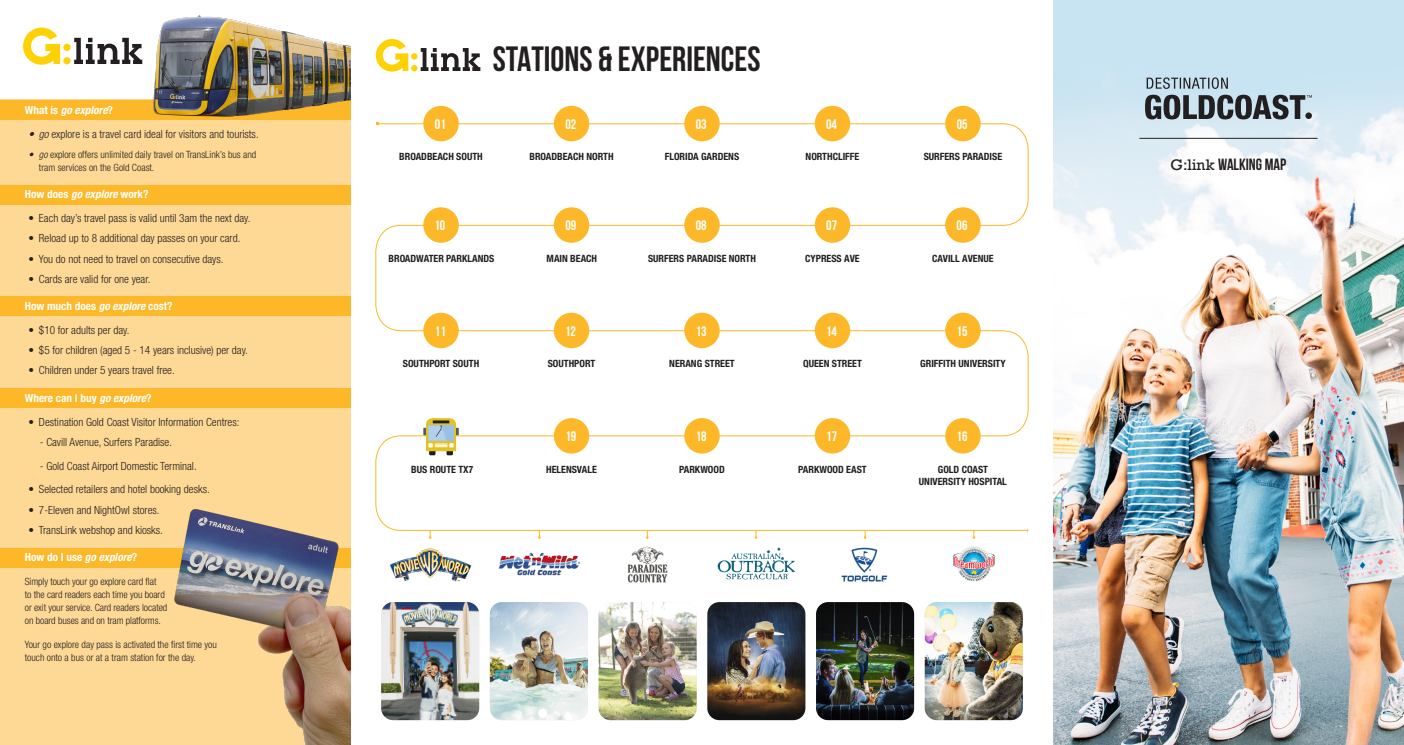
<style>
.page{position:relative;width:1404px;height:745px;background:#fff}
.page>*{position:absolute;margin:0;border:0;box-sizing:border-box;transform-origin:0 0}
.t1{font:700 35.12px "Bebas Neue";color:#231f20}
.t2{font:700 16.25px "Bebas Neue";color:#231f20}
.t3{font:700 13.75px "Bebas Neue";color:#fff}
.Body_Copy{font:300 condensed 11.25px "Helvetica Neue LT Std";color:#231f20}
.FAQ_Subhead{font:700 condensed 11.25px "Helvetica Neue LT Std";color:#fff}
.FAQ_Subhead-2{font:italic 700 condensed 11.25px "Helvetica Neue LT Std";color:#fff}
.Body_Copy-2{font:300 condensed 10px/13.1px "Helvetica Neue LT Std";color:#231f20}
.t4{font:700 condensed 10px "Helvetica Neue LT Std";color:#231f20}
.s1{font-style:normal}
.s2{font-style:italic}
.s3{font-family:"Rockwell";font-weight:400;font-size:14.38px}
</style>
<div class="page">
<svg style="left:375px;top:123px;width:654px;height:407px"></svg>
<img style="left:1053px;top:0;width:350px;height:744px">
<svg style="left:1144px;top:77px;width:167px;height:42px;background:#8d9ca5"></svg>
<div style="left:0;top:100px;width:351px;height:644px;background:#fed895"></div>
<div style="left:0;top:100px;width:351px;height:19px;background:#fcb828"></div>
<div style="left:0;top:184px;width:351px;height:20px;background:#fcb828"></div>
<div style="left:0;top:296px;width:351px;height:20px;background:#fcb828"></div>
<div style="left:0;top:388px;width:351px;height:19px;background:#fcb828"></div>
<div style="left:0;top:547px;width:351px;height:20px;background:#fcb828"></div>
<div style="left:423px;top:106px;width:36px;height:35px;background:#fcb828;border-radius:50%"></div>
<div style="left:423px;top:207px;width:36px;height:35px;background:#fcb828;border-radius:50%"></div>
<div style="left:423px;top:312px;width:36px;height:36px;background:#fcb828;border-radius:50%"></div>
<div style="left:553px;top:106px;width:36px;height:35px;background:#fcb828;border-radius:50%"></div>
<div style="left:553px;top:207px;width:36px;height:35px;background:#fcb828;border-radius:50%"></div>
<div style="left:553px;top:312px;width:36px;height:36px;background:#fcb828;border-radius:50%"></div>
<div style="left:553px;top:418px;width:36px;height:35px;background:#fcb828;border-radius:50%"></div>
<div style="left:684px;top:106px;width:35px;height:35px;background:#fcb828;border-radius:50%"></div>
<div style="left:684px;top:207px;width:35px;height:35px;background:#fcb828;border-radius:50%"></div>
<div style="left:684px;top:312px;width:35px;height:36px;background:#fcb828;border-radius:50%"></div>
<div style="left:684px;top:418px;width:35px;height:35px;background:#fcb828;border-radius:50%"></div>
<div style="left:814px;top:106px;width:36px;height:35px;background:#fcb828;border-radius:50%"></div>
<div style="left:814px;top:207px;width:36px;height:35px;background:#fcb828;border-radius:50%"></div>
<div style="left:814px;top:312px;width:36px;height:36px;background:#fcb828;border-radius:50%"></div>
<div style="left:814px;top:418px;width:36px;height:35px;background:#fcb828;border-radius:50%"></div>
<div style="left:945px;top:106px;width:35px;height:35px;background:#fcb828;border-radius:50%"></div>
<div style="left:945px;top:207px;width:35px;height:35px;background:#fcb828;border-radius:50%"></div>
<div style="left:945px;top:312px;width:35px;height:36px;background:#fcb828;border-radius:50%"></div>
<div style="left:945px;top:418px;width:35px;height:35px;background:#fcb828;border-radius:50%"></div>
<img style="left:390px;top:548px;width:81px;height:32px">
<img style="left:498px;top:552px;width:82px;height:24px">
<img style="left:627px;top:546px;width:41px;height:36px">
<img style="left:841px;top:547px;width:46px;height:33px">
<img style="left:953px;top:546px;width:42px;height:34px">
<img style="left:490px;top:602px;width:98px;height:117px">
<img style="left:381px;top:602px;width:98px;height:117px">
<img style="left:598px;top:602px;width:98px;height:117px">
<img style="left:707px;top:602px;width:98px;height:117px">
<img style="left:816px;top:602px;width:98px;height:117px">
<img style="left:924px;top:602px;width:98px;height:117px">
<svg style="left:429px;top:530px;width:2px;height:8px"></svg>
<svg style="left:538px;top:530px;width:2px;height:8px"></svg>
<svg style="left:646px;top:530px;width:2px;height:8px"></svg>
<svg style="left:754px;top:530px;width:3px;height:8px"></svg>
<svg style="left:863px;top:530px;width:3px;height:8px"></svg>
<svg style="left:717px;top:547px;width:78px;height:32px"></svg>
<svg style="left:423px;top:418px;width:36px;height:37px"></svg>
<hr style="left:433px;top:420px;width:16px;height:3px;background:#211e1e">
<hr style="left:1139px;top:138px;width:177px;height:1px;background:#231f20">
<svg style="left:376px;top:39px;width:104px;height:33px"></svg>
<svg style="left:23px;top:28px;width:37px;height:37px"></svg>
<div style="left:63px;top:44px;width:8px;height:7px;background:#fed105;border-radius:50%"></div>
<div style="left:63px;top:57px;width:8px;height:7px;background:#fed105;border-radius:50%"></div>
<svg style="left:74px;top:38px;width:68px;height:26px"></svg>
<img style="left:149px;top:15px;width:202px;height:105px">
<img style="left:170px;top:509px;width:181px;height:235px">
<p class="FAQ_Subhead-2" style="left:25px;top:103px;width:90px"><span class="s1">What is</span> go explore<span class="s1">?</span></p>
<p class="Body_Copy" style="left:28px;top:127px;width:232px"><span class="s2">• go</span> explore is a travel card ideal for visitors and tourists.</p>
<p class="Body_Copy-2" style="left:39px;top:148px;width:219px;text-indent:-11px"><span class="s2">• go</span> explore offers unlimited daily travel on TransLink’s bus and tram services on the Gold Coast.</p>
<p class="FAQ_Subhead" style="left:25px;top:187px;width:125px">How does <span class="s2">go explore</span> work?</p>
<p class="Body_Copy" style="left:28px;top:211px;width:224px">• Each day’s travel pass is valid until 3am the next day.</p>
<p class="Body_Copy" style="left:28px;top:232px;width:213px">• Reload up to 8 additional day passes on your card.</p>
<p class="Body_Copy" style="left:28px;top:252px;width:197px">• You do not need to travel on consecutive days.</p>
<p class="Body_Copy" style="left:28px;top:272px;width:124px">• Cards are valid for one year.</p>
<p class="FAQ_Subhead" style="left:25px;top:299px;width:149px">How much does <span class="s2">go explore</span> cost?</p>
<p class="Body_Copy" style="left:28px;top:323px;width:103px">• $10 for adults per day.</p>
<p class="Body_Copy" style="left:28px;top:343px;width:221px">• $5 for children (aged 5 - 14 years inclusive) per day.</p>
<p class="Body_Copy" style="left:28px;top:364px;width:148px">• Children under 5 years travel free.</p>
<p class="FAQ_Subhead" style="left:25px;top:391px;width:128px">Where can I buy <span class="s2">go explore</span>?</p>
<p class="Body_Copy" style="left:28px;top:415px;width:212px">• Destination Gold Coast Visitor Information Centres:</p>
<p class="Body_Copy" style="left:40px;top:435px;width:134px">- Cavill Avenue, Surfers Paradise.</p>
<p class="Body_Copy" style="left:40px;top:459px;width:158px">- Gold Coast Airport Domestic Terminal.</p>
<p class="Body_Copy" style="left:28px;top:482px;width:183px">• Selected retailers and hotel booking desks.</p>
<p class="Body_Copy" style="left:28px;top:503px;width:133px">• 7-Eleven and NightOwl stores.</p>
<p class="Body_Copy" style="left:28px;top:523px;width:136px">• TransLink webshop and kiosks.</p>
<p class="FAQ_Subhead" style="left:25px;top:550px;width:114px">How do I use <span class="s2">go explore</span>?</p>
<p class="Body_Copy-2" style="left:25px;top:574px;width:144px">Simply touch your go explore card flat<br>to the card readers each time you board or exit your service. Card readers located on board buses and on tram platforms.</p>
<p class="Body_Copy-2" style="left:25px;top:637px;width:194px">Your go explore day pass is activated the first time you touch onto a bus or at a tram station for the day.</p>
<p class="t1" style="left:493px;top:40px;width:269px">STATIONS &amp; EXPERIENCES</p>
<p class="t3" style="left:435px;top:116px;width:12px">01</p>
<p class="t4" style="left:399px;top:151px;width:85px">BROADBEACH SOUTH</p>
<p class="t3" style="left:565px;top:116px;width:12px">02</p>
<p class="t4" style="left:529px;top:151px;width:86px">BROADBEACH NORTH</p>
<p class="t3" style="left:695px;top:116px;width:12px">03</p>
<p class="t3" style="left:826px;top:116px;width:12px">04</p>
<p class="t3" style="left:956px;top:116px;width:12px">05</p>
<p class="t4" style="left:664px;top:151px;width:76px">FLORIDA GARDENS</p>
<p class="t4" style="left:805px;top:151px;width:55px">NORTHCLIFFE</p>
<p class="t4" style="left:923px;top:151px;width:80px">SURFERS PARADISE</p>
<p class="t3" style="left:434px;top:218px;width:12px">10</p>
<p class="t3" style="left:565px;top:218px;width:12px">09</p>
<p class="t3" style="left:695px;top:218px;width:12px">08</p>
<p class="t3" style="left:826px;top:218px;width:12px">07</p>
<p class="t3" style="left:956px;top:218px;width:13px">0 6</p>
<p class="t4" style="left:388px;top:252px;width:107px">BROADWATER PARKLANDS</p>
<p class="t4" style="left:546px;top:252px;width:52px">MAIN BEACH</p>
<p class="t4" style="left:648px;top:252px;width:109px">SURFERS PARADISE NORTH</p>
<p class="t4" style="left:805px;top:252px;width:56px">CYPRESS AVE</p>
<p class="t4" style="left:932px;top:252px;width:63px">CAVILL AVENUE</p>
<p class="t3" style="left:435px;top:323px;width:12px">11</p>
<p class="t3" style="left:565px;top:323px;width:12px">12</p>
<p class="t3" style="left:695px;top:323px;width:12px">13</p>
<p class="t3" style="left:826px;top:323px;width:12px">14</p>
<p class="t3" style="left:956px;top:323px;width:12px">15</p>
<p class="t4" style="left:403px;top:357px;width:78px">SOUTHPORT SOUTH</p>
<p class="t4" style="left:547px;top:357px;width:49px">SOUTHPORT</p>
<p class="t4" style="left:669px;top:357px;width:67px">NERANG STREET</p>
<p class="t4" style="left:803px;top:357px;width:60px">QUEEN STREET</p>
<p class="t4" style="left:920px;top:357px;width:87px">GRIFFITH UNIVERSITY</p>
<p class="t3" style="left:565px;top:428px;width:12px">19</p>
<p class="t3" style="left:695px;top:428px;width:12px">18</p>
<p class="t3" style="left:826px;top:428px;width:12px">17</p>
<p class="t3" style="left:956px;top:428px;width:12px">16</p>
<p class="t4" style="left:411px;top:462px;width:64px">BUS ROUTE TX7</p>
<p class="t4" style="left:546px;top:462px;width:52px">HELENSVALE</p>
<p class="t4" style="left:679px;top:462px;width:47px">PARKWOOD</p>
<p class="t4" style="left:798px;top:462px;width:70px">PARKWOOD EAST</p>
<p class="t4" style="left:937px;top:462px;width:52px">GOLD COAST</p>
<p class="t4" style="left:918px;top:474px;width:89px">UNIVERSITY HOSPITAL</p>
<p class="t2" style="left:1170px;top:155px;width:117px"><span class="s3">G:link</span> WALKING MAP</p>
</div>
